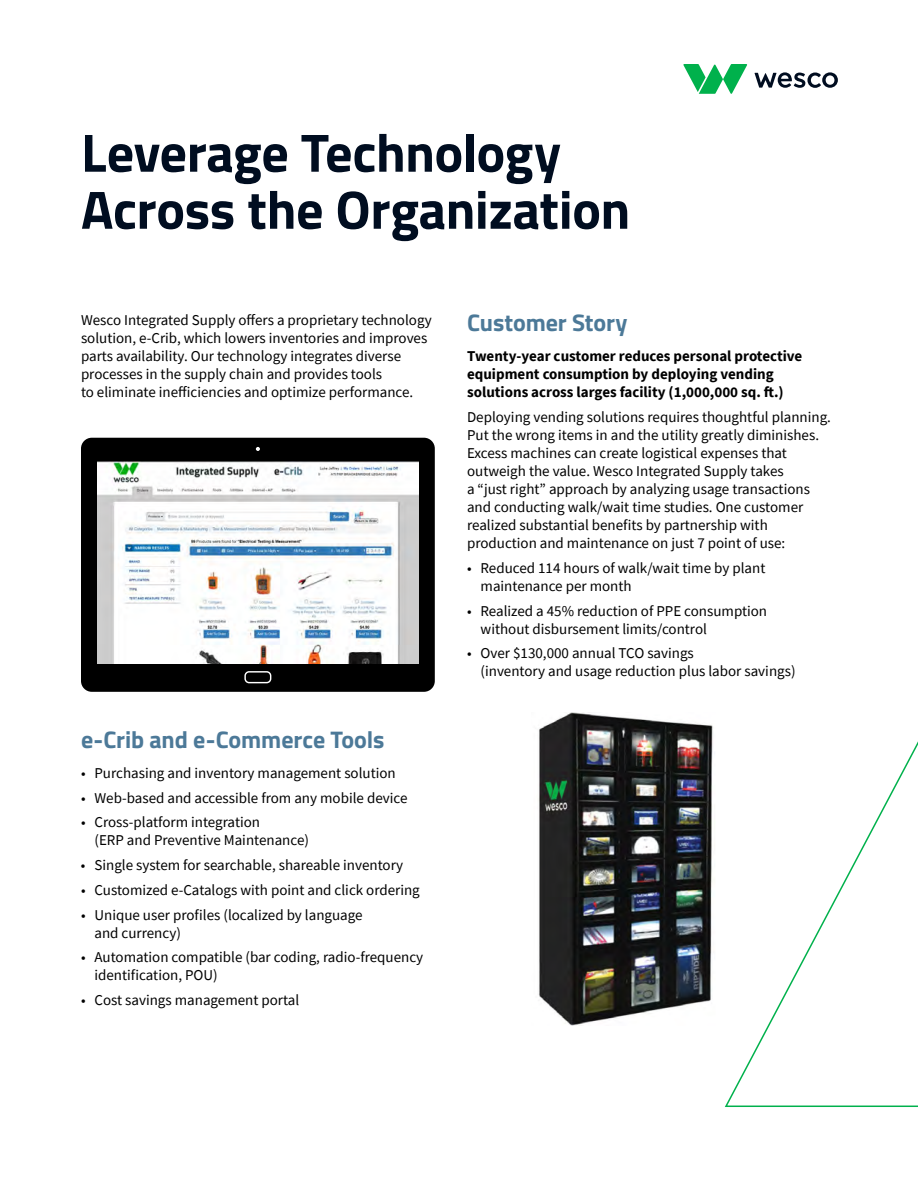
<style>
.page{position:relative;width:918px;height:1188px;background:#fff}
.page>*{position:absolute;margin:0;border:0;box-sizing:border-box;transform-origin:0 0}
.t1{font:700 54px/57px "Titillium Web";letter-spacing:-.01em;color:#000d20}
.t2{font:700 24px "Titillium Web";letter-spacing:-.005em;color:#4c7998}
.t3{font:15px/18px "Source Sans Pro";color:#000}
.t4{font:700 15px/18px "Source Sans Pro";color:#000}
</style>
<div class="page">
<svg style="left:683px;top:64px;width:64px;height:30px"></svg>
<svg style="left:755px;top:72px;width:83px;height:16px"></svg>
<svg style="left:724px;top:741px;width:194px;height:366px"></svg>
<img style="left:538px;top:713px;width:175px;height:312px">
<div style="left:81px;top:438px;width:354px;height:254px;background:#000;border-radius:11px"></div>
<img style="left:97px;top:462px;width:322px;height:201px">
<div style="left:244px;top:671px;width:27px;height:12px;border:1px solid #fff;border-radius:4px"></div>
<svg style="left:256px;top:447px;width:4px;height:4px"></svg>
<h1 class="t1" style="left:81px;top:122px;width:551px">Leverage Technology<br>Across the Organization</h1>
<p class="t3" style="left:81px;top:311px;width:352px">Wesco Integrated Supply offers a proprietary technology solution, e-Crib, which lowers inventories and improves parts availability. Our technology integrates diverse processes in the supply chain and provides tools<br>to eliminate inefficiencies and optimize performance.</p>
<h2 class="t2" style="left:81px;top:721px;width:305px">e-Crib and e-Commerce Tools</h2>
<p class="t3" style="left:81px;top:764px;width:316px">• Purchasing and inventory management solution</p>
<p class="t3" style="left:81px;top:789px;width:328px">• Web-based and accessible from any mobile device</p>
<p class="t3" style="left:94px;top:813px;width:216px;text-indent:-13px">• Cross-platform integration<br>(ERP and Preventive Maintenance)</p>
<p class="t3" style="left:81px;top:856px;width:324px">• Single system for searchable, shareable inventory</p>
<p class="t3" style="left:81px;top:881px;width:340px">• Customized e-Catalogs with point and click ordering</p>
<p class="t3" style="left:94px;top:906px;width:270px;text-indent:-14px">• Unique user profiles (localized by language and currency)</p>
<p class="t3" style="left:94px;top:948px;width:330px;text-indent:-14px">• Automation compatible (bar coding, radio-frequency identification, POU)</p>
<p class="t3" style="left:81px;top:991px;width:220px">• Cost savings management portal</p>
<h2 class="t2" style="left:467px;top:305px;width:162px">Customer Story</h2>
<p class="t4" style="left:467px;top:347px;width:337px">Twenty-year customer reduces personal protective equipment consumption by deploying vending solutions across larges facility (1,000,000 sq. ft.)</p>
<p class="t3" style="left:467px;top:408px;width:365px">Deploying vending solutions requires thoughtful planning.<br>Put the wrong items in and the utility greatly diminishes.<br>Excess machines can create logistical expenses that outweigh the value. Wesco Integrated Supply takes<br>a “just right” approach by analyzing usage transactions and conducting walk/wait time studies. One customer realized substantial benefits by partnership with production and maintenance on just 7 point of use:</p>
<p class="t3" style="left:481px;top:559px;width:286px;text-indent:-14px">• Reduced 114 hours of walk/wait time by plant maintenance per month</p>
<p class="t3" style="left:481px;top:602px;width:288px;text-indent:-14px">• Realized a 45% reduction of PPE consumption without disbursement limits/control</p>
<p class="t3" style="left:481px;top:644px;width:316px;text-indent:-14px">• Over $130,000 annual TCO savings<br>(inventory and usage reduction plus labor savings)</p>
</div>
